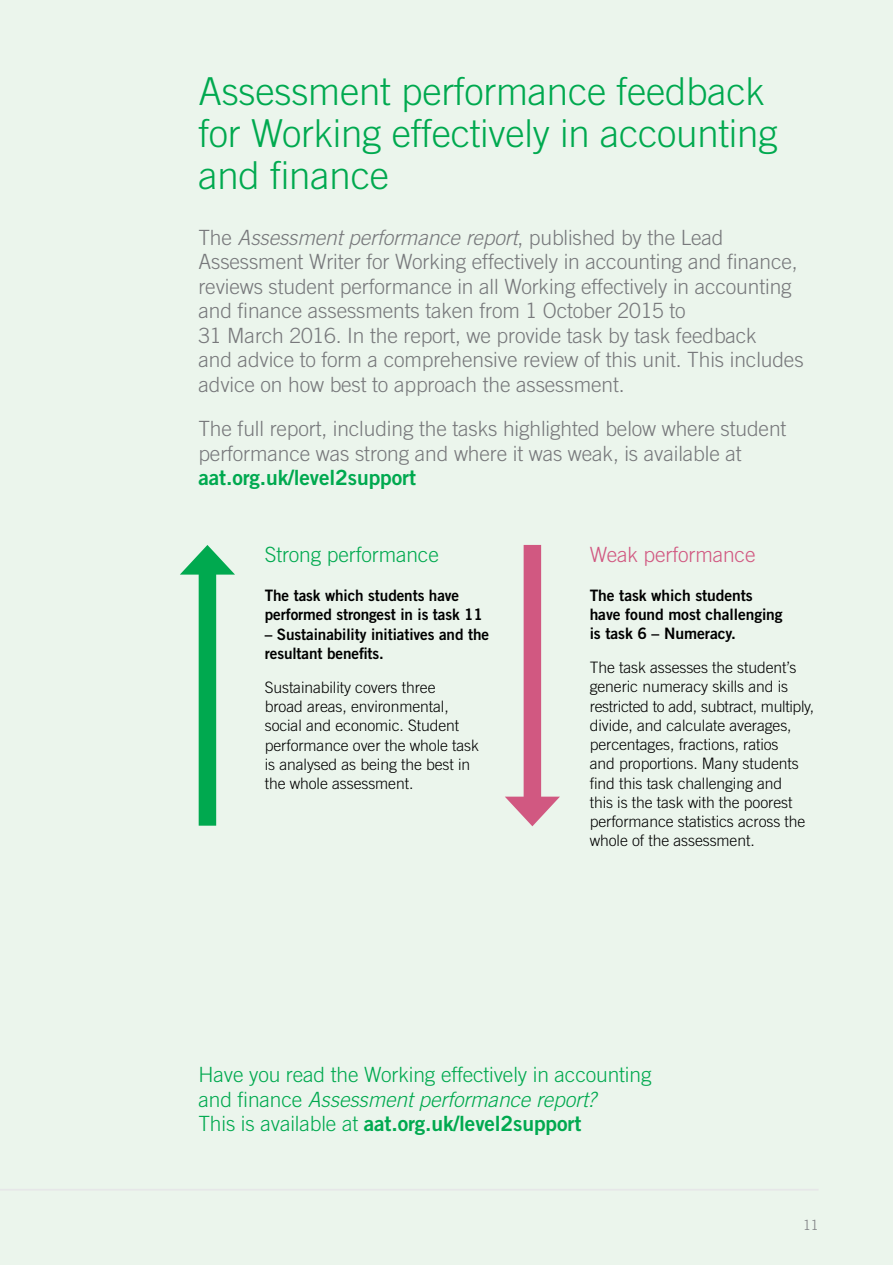
<style>
.page{position:relative;width:893px;height:1265px;background:#ebf5ec}
.page>*{position:absolute;margin:0;border:0;box-sizing:border-box;transform-origin:0 0}
.t1{font:300 38.5px/42px "Trade Gothic";letter-spacing:-.005em;color:#00a94f}
.t2{font:300 21px/24.5px "Trade Gothic";letter-spacing:-.005em;color:#77787b}
.t3{font:300 21px/24.5px "Trade Gothic";letter-spacing:-.005em;color:#00a94f}
.t4{font:21px "Trade Gothic Bold Two";letter-spacing:-.005em;color:#00a94f}
.t5{font:300 21px "Trade Gothic";letter-spacing:-.005em;color:#d15881}
.t6{font:300 15.75px/19.2px "Trade Gothic";letter-spacing:-.005em;color:#000}
.t7{font:15.75px/19.2px "Trade Gothic Bold Two";letter-spacing:-.005em;color:#000}
.t8{font:300 14px "Trade Gothic";color:#808285}
.s1{font-style:italic}
.s2{font-family:"Trade Gothic";font-weight:300}
</style>
<div class="page">
<div style="left:199px;top:563px;width:17px;height:263px;background:#00a94f"></div>
<svg style="left:180px;top:545px;width:55px;height:30px"></svg>
<div style="left:524px;top:545px;width:17px;height:263px;background:#d15881"></div>
<svg style="left:505px;top:797px;width:55px;height:29px"></svg>
<hr style="left:0;top:1189px;width:819px;height:2px;background:#e6e7e8">
<h1 class="t1" style="left:198px;top:70px;width:581px">Assessment performance feedback for Working effectively in accounting and finance</h1>
<p class="t2" style="left:198px;top:225px;width:607px">The <span class="s1">Assessment performance report</span>, published by the Lead Assessment Writer for Working effectively in accounting and finance, reviews student performance in all Working effectively in accounting and finance assessments taken from 1 October 2015 to<br>31 March 2016. In the report, we provide task by task feedback<br>and advice to form a comprehensive review of this unit. This includes advice on how best to approach the assessment.</p>
<p class="t2" style="left:198px;top:416px;width:589px">The full report, including the tasks highlighted below where student performance was strong and where it was weak, is available at</p>
<p class="t4" style="left:198px;top:465px;width:219px">aat.org.uk/level2support</p>
<p class="t3" style="left:265px;top:542px;width:176px">Strong performance</p>
<p class="t7" style="left:265px;top:585px;width:220px">The task which students have performed strongest in is task 11</p>
<p class="t7" style="left:265px;top:624px;width:226px">– Sustainability initiatives and the resultant benefits.</p>
<p class="t6" style="left:265px;top:677px;width:216px">Sustainability covers three<br>broad areas, environmental, social and economic. Student performance over the whole task is analysed as being the best in the whole assessment.</p>
<p class="t5" style="left:590px;top:542px;width:167px">Weak performance</p>
<p class="t7" style="left:590px;top:585px;width:194px">The task which students have found most challenging is task 6 – Numeracy.</p>
<p class="t6" style="left:590px;top:658px;width:226px">The task assesses the student’s generic numeracy skills and is restricted to add, subtract, multiply, divide, and calculate averages, percentages, fractions, ratios<br>and proportions. Many students find this task challenging and<br>this is the task with the poorest performance statistics across the whole of the assessment.</p>
<p class="t3" style="left:198px;top:1062px;width:455px">Have you read the Working effectively in accounting and finance <span class="s1">Assessment performance report?</span></p>
<p class="t4" style="left:198px;top:1111px;width:384px"><span class="s2">This is available at</span> aat.org.uk/level2support</p>
<p class="t8" style="left:803px;top:1217px;width:17px">11</p>
</div>
